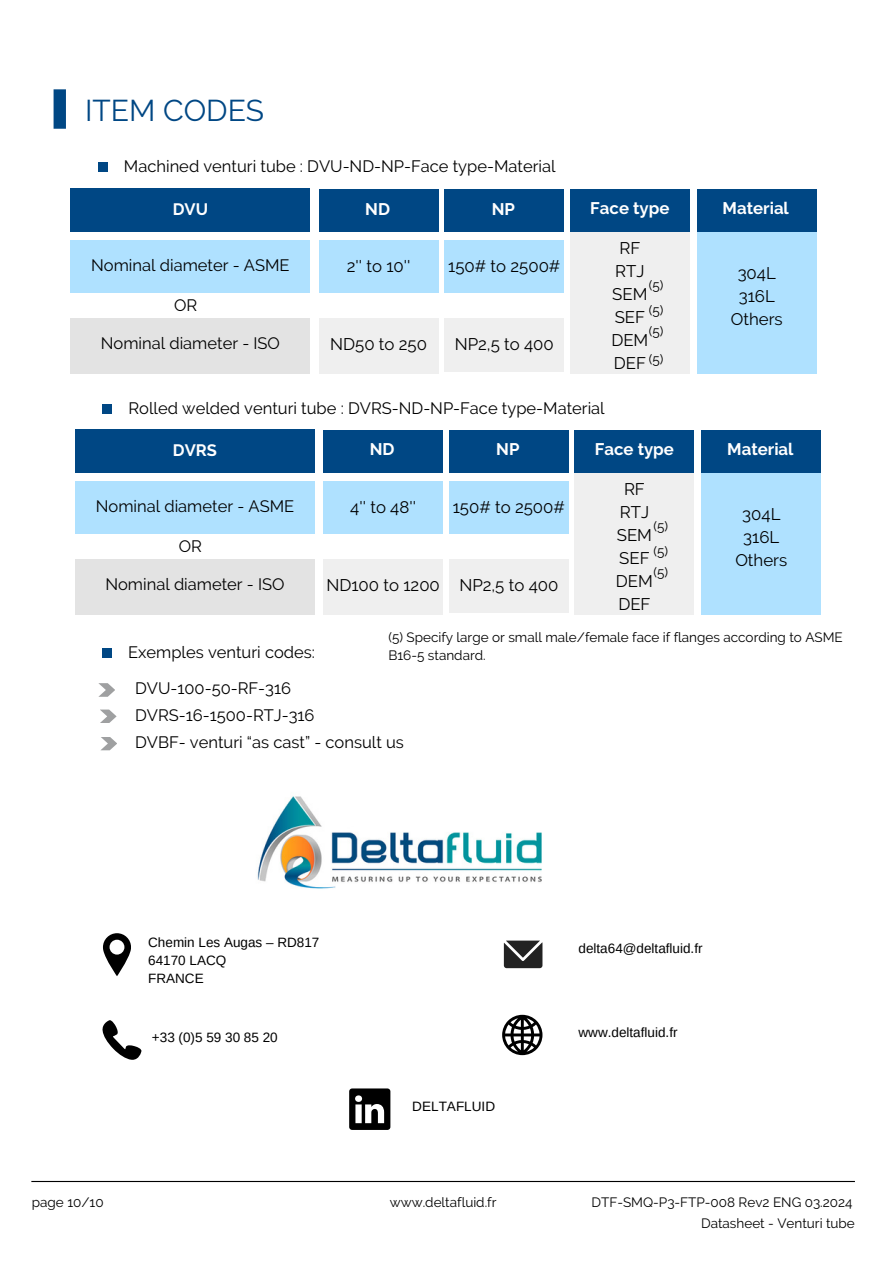
<style>
.page{position:relative;width:894px;height:1264px;background:#fff}
.page>*{position:absolute;margin:0;border:0;box-sizing:border-box;transform-origin:0 0}
.t1{font:30px "Raleway";color:#004784}
.t2{font:16.8px/22.8px "Raleway";color:#000;text-align:center}
.t3{font:700 16.8px "Raleway";color:#fff}
.t4{font:16.5px "Raleway";color:#000}
.t5{font:700 16.5px "Raleway";color:#fff}
.t6{font:13.5px/18px "Raleway";color:#000}
.t7{font:13.5px "Arimo";color:#000}
</style>
<div class="page">
<div style="left:54px;top:89px;width:12px;height:40px;background:#004784"></div>
<div style="left:98px;top:163px;width:9px;height:9px;background:#004784"></div>
<div style="left:319px;top:240px;width:119px;height:53px;background:#afe1ff"></div>
<div style="left:319px;top:190px;width:119px;height:42px;background:#004784"></div>
<div style="left:71px;top:240px;width:239px;height:53px;background:#afe1ff"></div>
<div style="left:71px;top:318px;width:239px;height:55px;background:#e3e3e3"></div>
<div style="left:319px;top:318px;width:119px;height:55px;background:#efefef"></div>
<div style="left:444px;top:240px;width:119px;height:53px;background:#afe1ff"></div>
<div style="left:444px;top:190px;width:119px;height:42px;background:#004784"></div>
<div style="left:444px;top:318px;width:119px;height:53px;background:#efefef"></div>
<div style="left:570px;top:190px;width:119px;height:42px;background:#004784"></div>
<div style="left:570px;top:232px;width:119px;height:142px;background:#efefef"></div>
<div style="left:697px;top:230px;width:119px;height:144px;background:#afe1ff"></div>
<div style="left:697px;top:190px;width:119px;height:42px;background:#004784"></div>
<div style="left:71px;top:188px;width:239px;height:44px;background:#004784"></div>
<div style="left:103px;top:648px;width:9px;height:9px;background:#004784"></div>
<svg style="left:98px;top:683px;width:17px;height:13px"></svg>
<svg style="left:100px;top:709px;width:17px;height:14px"></svg>
<svg style="left:101px;top:737px;width:16px;height:13px"></svg>
<svg style="left:103px;top:933px;width:28px;height:43px"></svg>
<svg style="left:503px;top:940px;width:39px;height:28px"></svg>
<svg style="left:103px;top:1020px;width:38px;height:39px"></svg>
<svg style="left:502px;top:1014px;width:40px;height:41px"></svg>
<svg style="left:349px;top:1088px;width:41px;height:41px"></svg>
<div style="left:103px;top:404px;width:9px;height:9px;background:#004784"></div>
<div style="left:323px;top:481px;width:119px;height:53px;background:#afe1ff"></div>
<div style="left:323px;top:430px;width:119px;height:42px;background:#004784"></div>
<div style="left:75px;top:481px;width:240px;height:53px;background:#afe1ff"></div>
<div style="left:75px;top:559px;width:240px;height:55px;background:#e3e3e3"></div>
<div style="left:323px;top:559px;width:119px;height:55px;background:#efefef"></div>
<div style="left:449px;top:481px;width:119px;height:53px;background:#afe1ff"></div>
<div style="left:449px;top:430px;width:119px;height:42px;background:#004784"></div>
<div style="left:449px;top:559px;width:119px;height:53px;background:#efefef"></div>
<div style="left:574px;top:430px;width:119px;height:42px;background:#004784"></div>
<div style="left:574px;top:472px;width:119px;height:142px;background:#efefef"></div>
<div style="left:701px;top:470px;width:119px;height:145px;background:#afe1ff"></div>
<div style="left:701px;top:430px;width:119px;height:42px;background:#004784"></div>
<div style="left:75px;top:429px;width:240px;height:43px;background:#004784"></div>
<hr style="left:31px;top:1180px;width:823px;height:1px;background:#000">
<img style="left:257px;top:796px;width:285px;height:93px">
<h1 class="t1" style="left:85px;top:92px;width:180px">ITEM CODES</h1>
<p class="t4" style="left:124px;top:157px;width:433px">Machined venturi tube : DVU-ND-NP-Face type-Material</p>
<h5 class="t5" style="left:173px;top:200px;width:37px">DVU</h5>
<h2 class="t3" style="left:365px;top:199px;width:26px">ND</h2>
<h5 class="t3" style="left:491px;top:199px;width:25px">NP</h5>
<h5 class="t4" style="left:91px;top:256px;width:200px">Nominal diameter - ASME</h5>
<h5 class="t2" style="left:346px;top:255px;width:65px">2'' to 10''</h5>
<h2 class="t2" style="left:448px;top:255px;width:114px">150# to 2500#</h2>
<h4 class="t4" style="left:174px;top:296px;width:25px">OR</h4>
<h3 class="t4" style="left:101px;top:334px;width:181px">Nominal diameter - ISO</h3>
<h5 class="t2" style="left:330px;top:333px;width:98px">ND50 to 250</h5>
<h5 class="t2" style="left:454px;top:333px;width:101px">NP2,5 to 400</h5>
<h2 class="t3" style="left:590px;top:198px;width:81px">Face type</h2>
<h5 class="t2" style="left:611px;top:237px;width:38px">RF<br>RTJ<br>SEM<br>SEF<br>DEM<br>DEF</h5>
<h3 class="t6" style="left:648px;top:276px;width:16px">(5)</h3>
<p class="t6" style="left:648px;top:301px;width:16px">(5)</p>
<p class="t6" style="left:648px;top:322px;width:16px">(5)</p>
<p class="t6" style="left:648px;top:350px;width:16px">(5)</p>
<h5 class="t4" style="left:128px;top:398px;width:477px">Rolled welded venturi tube : DVRS-ND-NP-Face type-Material</h5>
<h5 class="t5" style="left:173px;top:440px;width:46px">DVRS</h5>
<h4 class="t3" style="left:370px;top:439px;width:26px">ND</h4>
<p class="t3" style="left:496px;top:439px;width:25px">NP</p>
<h4 class="t4" style="left:96px;top:496px;width:200px">Nominal diameter - ASME</h4>
<h5 class="t2" style="left:350px;top:496px;width:67px">4'' to 48''</h5>
<p class="t2" style="left:452px;top:496px;width:114px">150# to 2500#</p>
<h3 class="t4" style="left:179px;top:537px;width:25px">OR</h3>
<h5 class="t4" style="left:105px;top:574px;width:181px">Nominal diameter - ISO</h5>
<h3 class="t2" style="left:326px;top:574px;width:115px">ND100 to 1200</h3>
<p class="t2" style="left:459px;top:574px;width:101px">NP2,5 to 400</p>
<p class="t3" style="left:594px;top:439px;width:81px">Face type</p>
<p class="t2" style="left:615px;top:478px;width:38px">RF<br>RTJ<br>SEM<br>SEF<br>DEM<br>DEF</p>
<p class="t6" style="left:653px;top:517px;width:16px">(5)</p>
<p class="t6" style="left:653px;top:542px;width:16px">(5)</p>
<p class="t6" style="left:653px;top:563px;width:16px">(5)</p>
<h5 class="t3" style="left:722px;top:198px;width:68px">Material</h5>
<h4 class="t2" style="left:730px;top:262px;width:53px">304L<br>316L<br>Others</h4>
<h5 class="t3" style="left:727px;top:439px;width:68px">Material</h5>
<h3 class="t2" style="left:735px;top:502px;width:53px">304L<br>316L<br>Others</h3>
<p class="t6" style="left:388px;top:627px;width:455px">(5) Specify large or small male/female face if flanges according to ASME<br>B16-5 standard.</p>
<p class="t4" style="left:128px;top:643px;width:188px">Exemples venturi codes:</p>
<p class="t4" style="left:135px;top:678px;width:157px">DVU-100-50-RF-316</p>
<h5 class="t4" style="left:135px;top:705px;width:181px">DVRS-16-1500-RTJ-316</h5>
<h2 class="t4" style="left:135px;top:732px;width:270px">DVBF- venturi “as cast” - consult us</h2>
<h5 class="t7" style="left:148px;top:934px;width:173px">Chemin Les Augas – RD817</h5>
<h3 class="t7" style="left:148px;top:952px;width:80px">64170 LACQ</h3>
<h5 class="t7" style="left:148px;top:970px;width:57px">FRANCE</h5>
<h2 class="t7" style="left:578px;top:940px;width:125px">delta64@deltafluid.fr</h2>
<h5 class="t7" style="left:152px;top:1029px;width:127px">+33 (0)5 59 30 85 20</h5>
<h5 class="t7" style="left:578px;top:1025px;width:100px">www.deltafluid.fr</h5>
<h2 class="t7" style="left:412px;top:1098px;width:84px">DELTAFLUID</h2>
<p class="t6" style="left:32px;top:1192px;width:73px">page 10/10</p>
<p class="t6" style="left:389px;top:1192px;width:108px">www.deltafluid.fr</p>
<p class="t6" style="left:591px;top:1192px;width:262px">DTF-SMQ-P3-FTP-008 Rev2 ENG 03.2024</p>
<p class="t6" style="left:700px;top:1213px;width:155px">Datasheet - Venturi tube</p>
</div>
